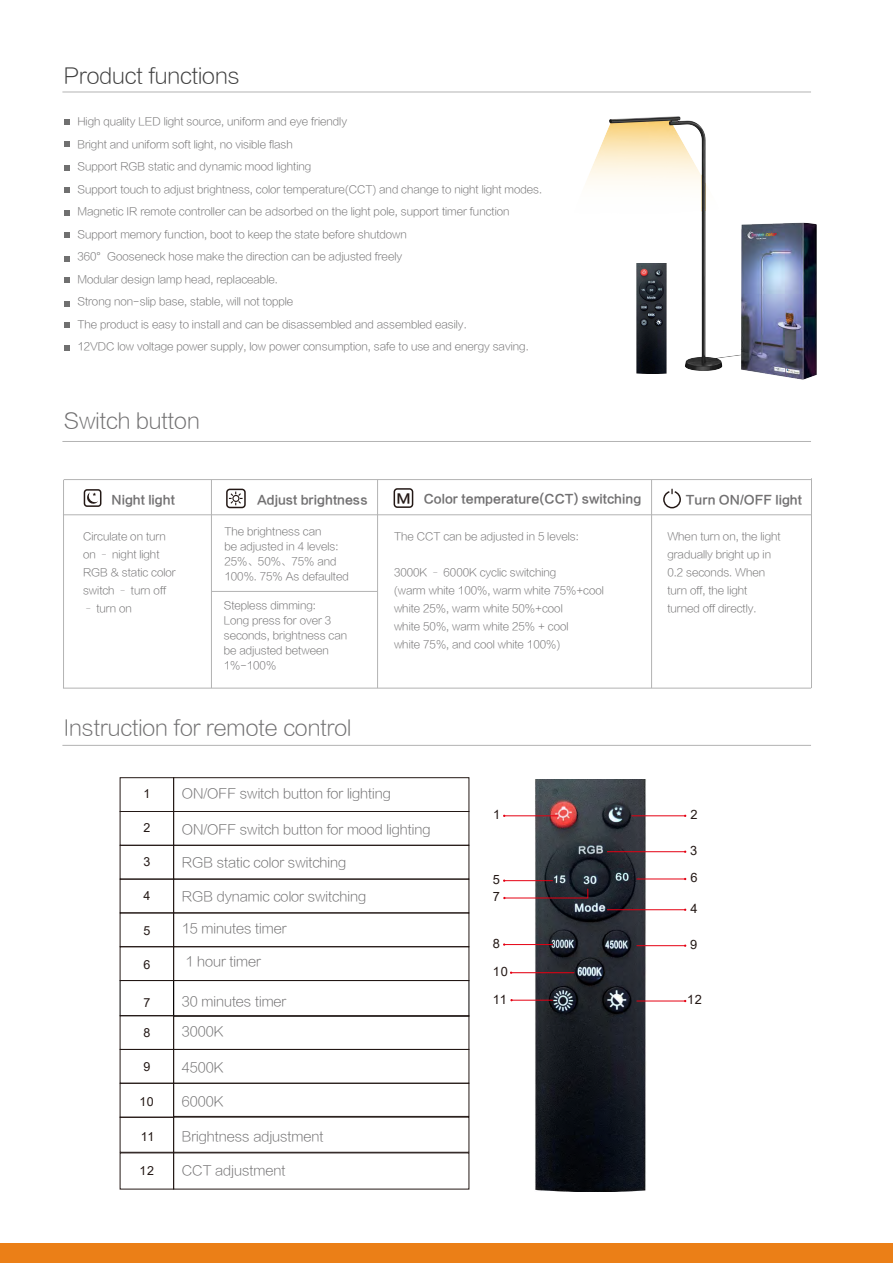
<style>
.page{position:relative;width:893px;height:1263px;background:#fff}
.page>*{position:absolute;margin:0;border:0;box-sizing:border-box;transform-origin:0 0}
.t1{font:21px "FZLTXHK GBK1 0";color:#717071}
.t2{font:21px "FZLTXHK GBK1 0";color:#3f3f3f}
.t3{font:13.2px "FZLTXHK GBK1 0";color:#717071}
.t4{font:12.9px/27.8px "Arial";color:#231815}
.t5{font:12.75px "FZLTZHK GBK1 0";color:#231815;scale:1.12 1}
.t6{font:12.45px "Arial";color:#231815}
.t7{font:12px "FZLTZHK GBK1 0";color:#717071}
.t8{font:10.5px/18px "FZLTXHK GBK1 0";color:#717071}
</style>
<div class="page">
<img style="left:535px;top:779px;width:112px;height:412px">
<div style="left:0;top:1243px;width:893px;height:20px;background:#eb7f17"></div>
<hr style="left:62px;top:92px;width:749px;height:1px;background:#b3b3b3">
<hr style="left:62px;top:441px;width:749px;height:1px;background:#b3b3b3">
<hr style="left:63px;top:514px;width:748px;height:1px;background:#b3b3b3">
<hr style="left:64px;top:479px;width:747px;height:1px;background:#b3b3b3">
<hr style="left:211px;top:480px;width:1px;height:208px;background:#b3b3b3">
<hr style="left:63px;top:480px;width:1px;height:208px;background:#b3b3b3">
<hr style="left:377px;top:480px;width:1px;height:208px;background:#b3b3b3">
<hr style="left:651px;top:480px;width:1px;height:208px;background:#b3b3b3">
<hr style="left:811px;top:478px;width:1px;height:210px;background:#b3b3b3">
<hr style="left:211px;top:591px;width:167px;height:1px;background:#b3b3b3">
<hr style="left:63px;top:688px;width:748px;height:1px;background:#b3b3b3">
<hr style="left:62px;top:745px;width:749px;height:1px;background:#b3b3b3">
<svg style="left:65px;top:120px;width:5px;height:5px"></svg>
<svg style="left:65px;top:142px;width:5px;height:5px"></svg>
<svg style="left:65px;top:166px;width:5px;height:5px"></svg>
<svg style="left:65px;top:187px;width:5px;height:5px"></svg>
<svg style="left:65px;top:210px;width:5px;height:6px"></svg>
<svg style="left:65px;top:232px;width:5px;height:5px"></svg>
<svg style="left:65px;top:256px;width:5px;height:5px"></svg>
<svg style="left:65px;top:278px;width:5px;height:5px"></svg>
<svg style="left:65px;top:301px;width:5px;height:5px"></svg>
<svg style="left:65px;top:322px;width:5px;height:6px"></svg>
<svg style="left:65px;top:346px;width:5px;height:5px"></svg>
<img style="left:534px;top:91px;width:283px;height:289px">
<div style="left:584px;top:233px;width:77px;height:141px;background:#fff"></div>
<div style="left:120px;top:777px;width:54px;height:35px;border:1px solid #231815"></div>
<div style="left:173px;top:777px;width:296px;height:35px;border:1px solid #231815"></div>
<div style="left:120px;top:811px;width:54px;height:35px;border:1px solid #231815"></div>
<div style="left:173px;top:811px;width:296px;height:35px;border:1px solid #231815"></div>
<div style="left:120px;top:845px;width:54px;height:34px;border:1px solid #231815"></div>
<div style="left:173px;top:845px;width:296px;height:34px;border:1px solid #231815"></div>
<div style="left:120px;top:879px;width:54px;height:34px;border:1px solid #231815"></div>
<div style="left:173px;top:879px;width:296px;height:34px;border:1px solid #231815"></div>
<div style="left:120px;top:912px;width:54px;height:35px;border:1px solid #231815"></div>
<div style="left:173px;top:912px;width:296px;height:35px;border:1px solid #231815"></div>
<div style="left:120px;top:946px;width:54px;height:35px;border:1px solid #231815"></div>
<div style="left:173px;top:946px;width:296px;height:35px;border:1px solid #231815"></div>
<hr style="left:504px;top:815px;width:54px;height:1px;background:#e50012">
<hr style="left:631px;top:815px;width:54px;height:1px;background:#e50012">
<hr style="left:607px;top:851px;width:78px;height:1px;background:#e50012">
<hr style="left:637px;top:878px;width:48px;height:1px;background:#e50012">
<hr style="left:607px;top:909px;width:78px;height:1px;background:#e50012">
<hr style="left:504px;top:880px;width:49px;height:1px;background:#e50012">
<svg style="left:503px;top:888px;width:86px;height:11px"></svg>
<div style="left:120px;top:1015px;width:54px;height:35px;border:1px solid #231815"></div>
<div style="left:173px;top:1015px;width:296px;height:35px;border:1px solid #231815"></div>
<div style="left:120px;top:1049px;width:54px;height:35px;border:1px solid #231815"></div>
<div style="left:173px;top:1049px;width:296px;height:35px;border:1px solid #231815"></div>
<div style="left:120px;top:1083px;width:54px;height:35px;border:1px solid #231815"></div>
<div style="left:173px;top:1083px;width:296px;height:34px;border:1px solid #231815"></div>
<div style="left:120px;top:1117px;width:54px;height:36px;border:1px solid #231815"></div>
<div style="left:120px;top:1152px;width:54px;height:37px;border:1px solid #231815"></div>
<div style="left:173px;top:1152px;width:296px;height:37px;border:1px solid #231815"></div>
<hr style="left:504px;top:944px;width:49px;height:1px;background:#e50012">
<hr style="left:511px;top:1000px;width:42px;height:1px;background:#e50012">
<hr style="left:511px;top:972px;width:63px;height:1px;background:#e50012">
<hr style="left:637px;top:945px;width:48px;height:1px;background:#e50012">
<hr style="left:637px;top:1000px;width:48px;height:1px;background:#e50012">
<img style="left:637px;top:264px;width:29px;height:109px">
<div style="left:84px;top:489px;width:17px;height:18px;border:2px solid #231815;border-radius:3px"></div>
<svg style="left:87px;top:492px;width:11px;height:12px"></svg>
<div style="left:394px;top:488px;width:19px;height:20px;border:2px solid #231815;border-radius:3px"></div>
<div style="left:226px;top:489px;width:20px;height:19px;border:2px solid #231815;border-radius:3px"></div>
<svg style="left:229px;top:492px;width:14px;height:13px"></svg>
<svg style="left:663px;top:489px;width:18px;height:19px"></svg>
<h1 class="t2" style="left:64px;top:65px;width:177px">Product functions</h1>
<p class="t8" style="left:77px;top:111px;width:466px;line-height:22.5px">High quality LED light source, uniform and eye friendly<br>Bright and uniform soft light, no visible flash<br>Support RGB static and dynamic mood lighting<br>Support touch to adjust brightness, color temperature(CCT) and change to night light modes.<br>Magnetic IR remote controller can be adsorbed on the light pole, support timer function Support memory function, boot to keep the state before shutdown<br>360°Gooseneck hose make the direction can be adjusted freely<br>Modular design lamp head, replaceable.<br>Strong non-slip base, stable, will not topple<br>The product is easy to install and can be disassembled and assembled easily.<br>12VDC low voltage power supply, low power consumption, safe to use and energy saving.</p>
<h1 class="t1" style="left:64px;top:409px;width:138px">Switch button</h1>
<p class="t7" style="left:112px;top:493px;width:65px">Night light</p>
<p class="t8" style="left:83px;top:528px;width:94px">Circulate on turn on – night light<br>RGB &amp; static color switch – turn off</p>
<p class="t8" style="left:83px;top:600px;width:50px">– turn on</p>
<p class="t7" style="left:257px;top:493px;width:112px">Adjust brightness</p>
<p class="t7" style="left:424px;top:492px;width:219px">Color temperature(CCT) switching</p>
<p class="t7" style="left:686px;top:493px;width:118px">Turn ON/OFF light</p>
<p class="t5" style="left:396px;top:491px;width:14px">M</p>
<p class="t8" style="left:224px;top:524px;width:126px;line-height:15px">The brightness can<br>be adjusted in 4 levels:<br>25%、50%、75% and<br>100%. 75% As defaulted</p>
<p class="t8" style="left:394px;top:528px;width:186px">The CCT can be adjusted in 5 levels:</p>
<p class="t8" style="left:667px;top:528px;width:115px">When turn on, the light gradually bright up in<br>0.2 seconds. When turn off, the light</p>
<p class="t8" style="left:394px;top:564px;width:211px">3000K – 6000K cyclic switching<br>(warm white 100%, warm white 75%+cool white 25%, warm white 50%+cool<br>white 50%, warm white 25% + cool<br>white 75%, and cool white 100%)</p>
<p class="t8" style="left:224px;top:597px;width:94px">Stepless dimming:</p>
<p class="t8" style="left:667px;top:600px;width:91px">turned off directly.</p>
<p class="t8" style="left:224px;top:613px;width:125px;line-height:15px">Long press for over 3 seconds, brightness can be adjusted between<br>1%-100%</p>
<h1 class="t1" style="left:64px;top:716px;width:289px">Instruction for remote control</h1>
<p class="t6" style="left:144px;top:785px;width:8px">1</p>
<p class="t6" style="left:144px;top:819px;width:8px">2</p>
<p class="t6" style="left:144px;top:853px;width:8px">3</p>
<p class="t6" style="left:144px;top:887px;width:8px">4</p>
<p class="t6" style="left:144px;top:921px;width:8px">5</p>
<p class="t6" style="left:144px;top:956px;width:8px">6</p>
<p class="t6" style="left:144px;top:994px;width:8px">7</p>
<p class="t6" style="left:144px;top:1024px;width:8px">8</p>
<p class="t6" style="left:144px;top:1058px;width:8px">9</p>
<p class="t6" style="left:139px;top:1092px;width:16px">10</p>
<p class="t6" style="left:141px;top:1128px;width:15px">11</p>
<p class="t6" style="left:139px;top:1162px;width:16px">12</p>
<p class="t3" style="left:182px;top:786px;width:211px">ON/OFF switch button for lighting</p>
<p class="t3" style="left:182px;top:822px;width:250px">ON/OFF switch button for mood lighting</p>
<p class="t3" style="left:182px;top:855px;width:166px">RGB static color switching</p>
<p class="t3" style="left:182px;top:889px;width:186px">RGB dynamic color switching</p>
<p class="t3" style="left:182px;top:921px;width:106px">15 minutes timer</p>
<p class="t3" style="left:185px;top:954px;width:77px">1 hour timer</p>
<p class="t3" style="left:182px;top:994px;width:106px">30 minutes timer</p>
<p class="t3" style="left:182px;top:1024px;width:43px">3000K</p>
<p class="t3" style="left:182px;top:1060px;width:43px">4500K</p>
<p class="t3" style="left:182px;top:1094px;width:43px">6000K</p>
<p class="t3" style="left:182px;top:1129px;width:143px">Brightness adjustment</p>
<p class="t3" style="left:182px;top:1163px;width:105px">CCT adjustment</p>
<p class="t4" style="left:493px;top:801px;width:9px">1</p>
<p class="t4" style="left:690px;top:801px;width:9px">2</p>
<p class="t4" style="left:690px;top:837px;width:9px">3</p>
<p class="t4" style="left:493px;top:865px;width:9px">5</p>
<p class="t4" style="left:690px;top:864px;width:9px">6</p>
<p class="t4" style="left:493px;top:883px;width:9px">7</p>
<p class="t4" style="left:493px;top:929px;width:16px">8<br>10<br>11</p>
<p class="t4" style="left:690px;top:895px;width:9px">4</p>
<p class="t4" style="left:690px;top:930px;width:9px">9</p>
<p class="t4" style="left:687px;top:986px;width:16px">12</p>
</div>
